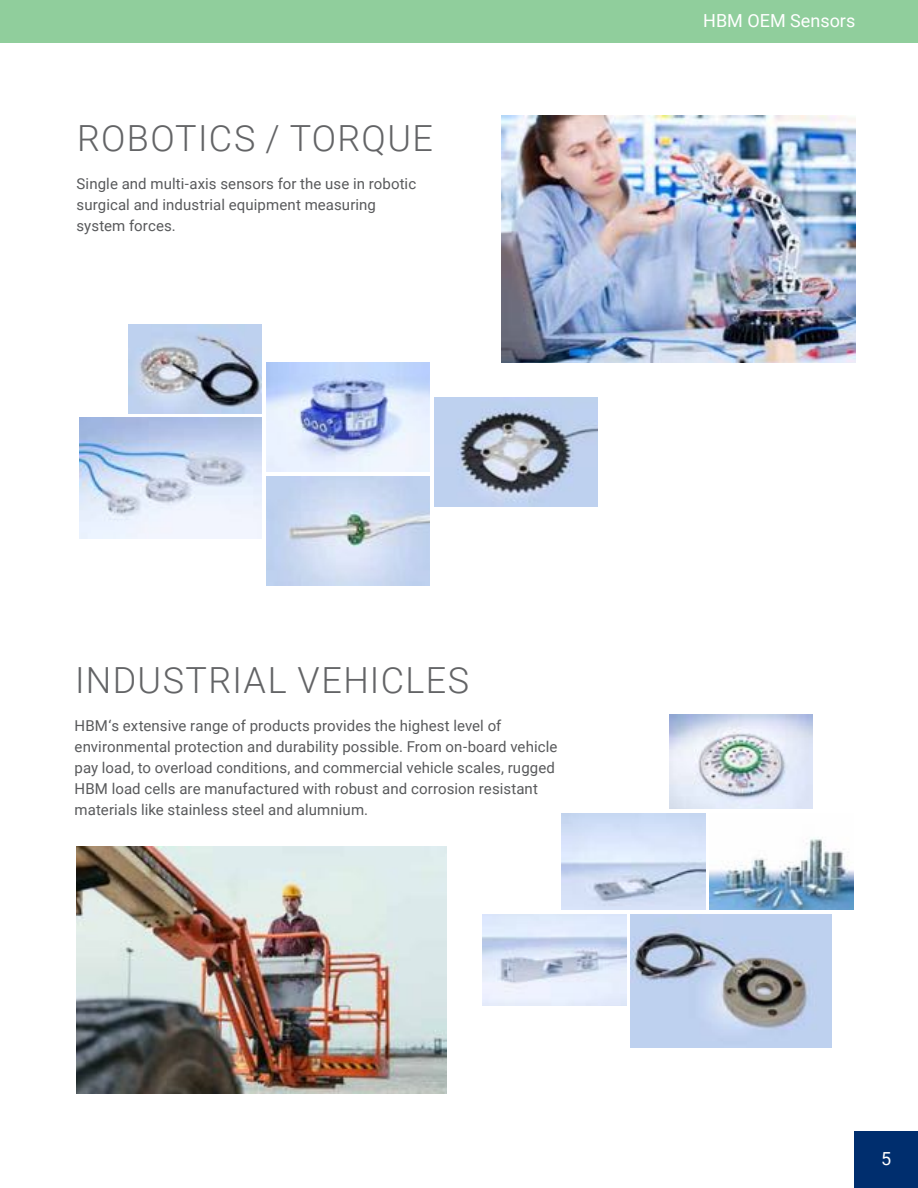
<style>
.page{position:relative;width:918px;height:1188px;background:#fff}
.page>*{position:absolute;margin:0;border:0;box-sizing:border-box;transform-origin:0 0}
.t1{font:300 36px "Roboto";letter-spacing:.04em;color:#636466}
.t2{font:18px "Roboto";color:#fff}
.t3{font:15px/21px "Roboto";letter-spacing:.005em;color:#58595b}
</style>
<div class="page">
<div style="left:0;top:0;width:918px;height:43px;background:#90ce9c"></div>
<img style="left:502px;top:115px;width:353px;height:247px">
<img style="left:434px;top:397px;width:164px;height:109px">
<img style="left:80px;top:418px;width:182px;height:121px">
<img style="left:266px;top:363px;width:164px;height:109px">
<img style="left:266px;top:476px;width:164px;height:109px">
<img style="left:128px;top:325px;width:134px;height:88px">
<img style="left:77px;top:847px;width:369px;height:246px">
<img style="left:669px;top:714px;width:144px;height:95px">
<img style="left:562px;top:813px;width:143px;height:97px">
<img style="left:710px;top:837px;width:143px;height:73px">
<img style="left:631px;top:914px;width:201px;height:134px">
<img style="left:483px;top:914px;width:143px;height:92px">
<div style="left:854px;top:1132px;width:64px;height:56px;background:#002e6e"></div>
<h1 class="t1" style="left:77px;top:117px;width:357px">ROBOTICS / TORQUE</h1>
<p class="t3" style="left:77px;top:173px;width:341px">Single and multi-axis sensors for the use in robotic surgical and industrial equipment measuring system forces.</p>
<p class="t2" style="left:703px;top:10px;width:154px">HBM OEM Sensors</p>
<h1 class="t1" style="left:75px;top:659px;width:395px">INDUSTRIAL VEHICLES</h1>
<p class="t3" style="left:75px;top:715px;width:484px">HBM‘s extensive range of products provides the highest level of environmental protection and durability possible. From on-board vehicle pay load, to overload conditions, and commercial vehicle scales, rugged HBM load cells are manufactured with robust and corrosion resistant materials like stainless steel and alumnium.</p>
<p class="t2" style="left:881px;top:1149px;width:12px">5</p>
</div>
